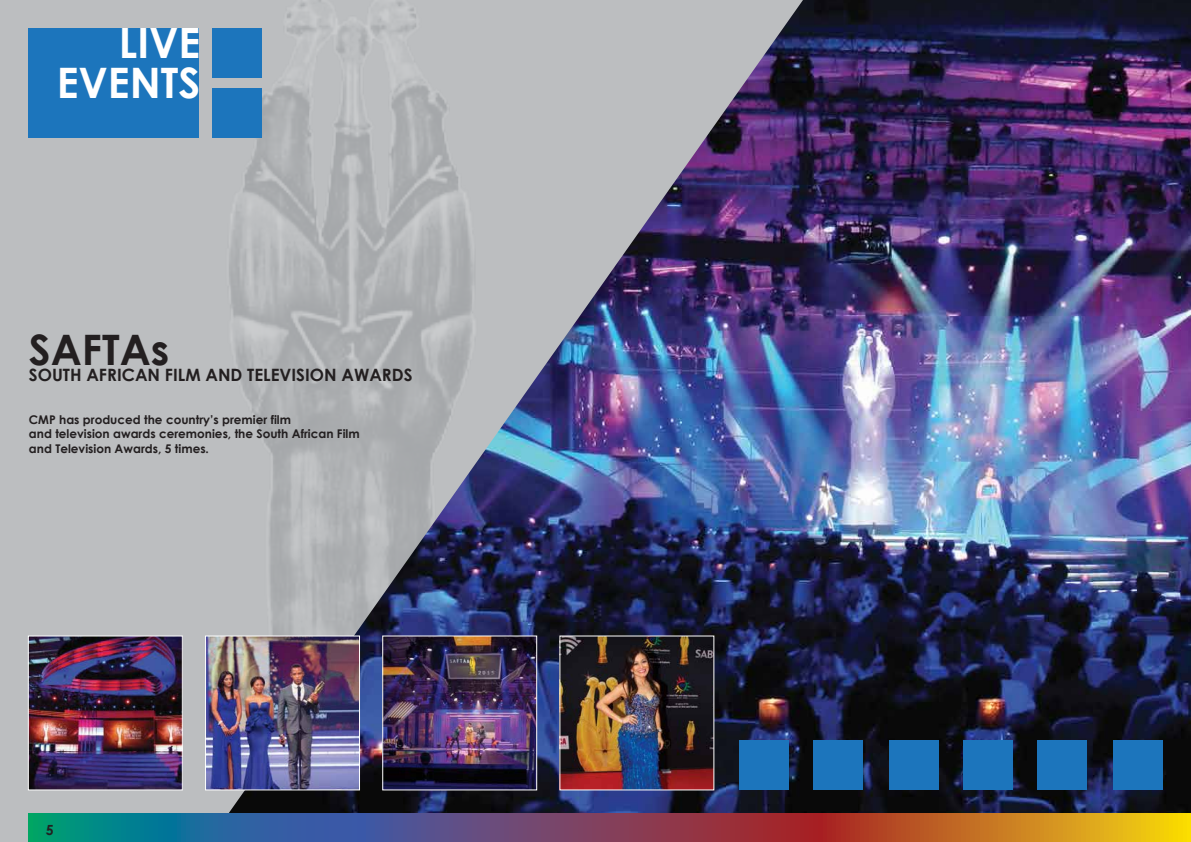
<style>
.page{position:relative;width:1191px;height:842px;background:#bcbec0}
.page>*{position:absolute;margin:0;border:0;box-sizing:border-box;transform-origin:0 0}
.t1{font:700 42px/40px "Century Gothic";color:#fff;text-align:right}
.t2{font:700 42px "Century Gothic";color:#231f20}
.t3{font:700 17px "Century Gothic";color:#231f20}
.t4{font:700 14px "Century Gothic";color:#231f20}
.t5{font:700 12px/14.4px "Century Gothic";color:#231f20}
</style>
<div class="page">
<div style="left:28px;top:28px;width:170px;height:110px;background:#1c75bc"></div>
<img style="left:208px;top:0;width:983px;height:813px">
<img style="left:30px;top:637px;width:151px;height:151px">
<div style="left:28px;top:635px;width:155px;height:155px;border:1px solid #fff"></div>
<img style="left:207px;top:637px;width:151px;height:151px">
<div style="left:205px;top:635px;width:155px;height:155px;border:1px solid #fff"></div>
<img style="left:384px;top:637px;width:151px;height:151px">
<div style="left:382px;top:635px;width:155px;height:155px;border:1px solid #fff"></div>
<img style="left:561px;top:637px;width:151px;height:151px">
<div style="left:739px;top:741px;width:49px;height:49px;background:#1c75bc"></div>
<div style="left:813px;top:741px;width:49px;height:49px;background:#1c75bc"></div>
<div style="left:889px;top:741px;width:49px;height:49px;background:#1c75bc"></div>
<div style="left:963px;top:741px;width:49px;height:49px;background:#1c75bc"></div>
<div style="left:1037px;top:741px;width:49px;height:49px;background:#1c75bc"></div>
<div style="left:1113px;top:741px;width:49px;height:49px;background:#1c75bc"></div>
<svg style="left:28px;top:813px;width:1163px;height:29px;background:#79625a"></svg>
<h1 class="t1" style="left:57px;top:22px;width:145px">LIVE<br>EVENTS</h1>
<h1 class="t2" style="left:29px;top:324px;width:142px">SAFTAs</h1>
<h2 class="t3" style="left:29px;top:364px;width:385px">SOUTH AFRICAN FILM AND TELEVISION AWARDS</h2>
<p class="t5" style="left:29px;top:412px;width:332px">CMP has produced the country’s premier film<br>and television awards ceremonies, the South African Film and Television Awards, 5 times.</p>
<p class="t4" style="left:46px;top:821px;width:9px">5</p>
</div>
